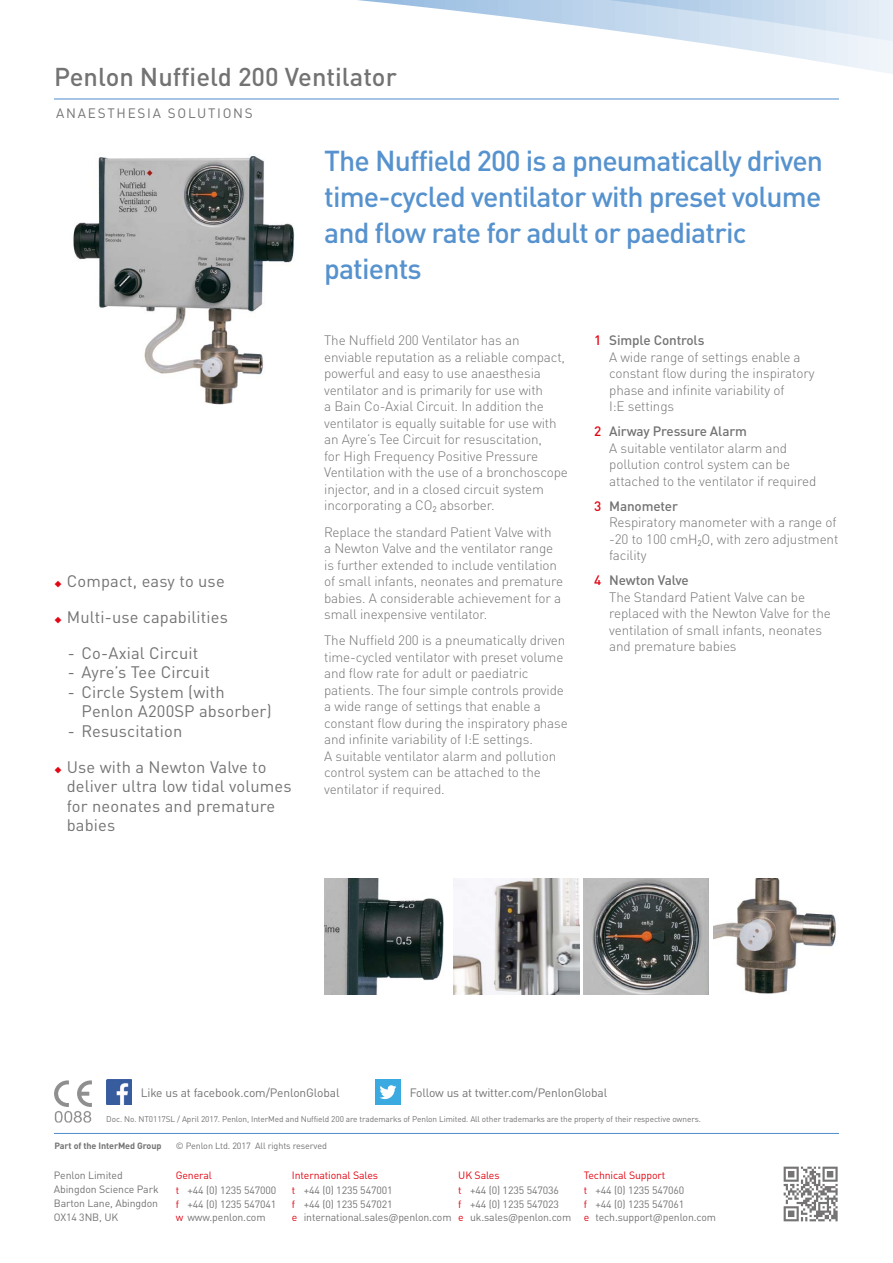
<style>
.page{position:relative;width:893px;height:1263px;background:#fff}
.page>*{position:absolute;margin:0;border:0;box-sizing:border-box;transform-origin:0 0}
.t1{font:500 28.5px/36px "DIN Pro";letter-spacing:-.03em;color:#5692ce}
.t2{font:500 25.5px "DIN Pro";color:#747373}
.t3{font:16.5px/19.5px "DIN Pro";letter-spacing:.01em;color:#747373}
.t4{font:300 13.5px/16.5px "DIN Pro";letter-spacing:-.01em;color:#747373}
.t5{font:13.5px "DIN Pro";letter-spacing:.13em;color:#747373}
.t6{font:12px "DIN Pro";letter-spacing:-.01em;color:#747373}
.t7{font:10.5px/13.2px "DIN Pro";letter-spacing:-.01em;color:#747373}
.t8{font:10.5px/15px "DIN Pro";letter-spacing:-.01em;color:#e30613}
.t9{font:9px "DIN Pro";letter-spacing:-.01em;color:#747373}
.t10{font:700 9px "DIN Pro";letter-spacing:-.01em;color:#747373}
.t11{font:8.25px "DIN Pro";letter-spacing:-.01em;color:#747373}
.s1{font-weight:500;color:#e30613}
.s2{font-weight:500}
.s3{color:#e30613}
.s4{color:#747373}
</style>
<div class="page">
<svg style="left:215px;top:0;width:678px;height:100px"></svg>
<hr style="left:54px;top:98px;width:785px;height:1px;background:#5692ce">
<img style="left:54px;top:1080px;width:38px;height:43px">
<hr style="left:54px;top:1133px;width:785px;height:1px;background:#5692ce">
<img style="left:106px;top:1079px;width:26px;height:26px">
<div style="left:375px;top:1079px;width:26px;height:26px;background:#3aaae1"></div>
<svg style="left:379px;top:1085px;width:17px;height:14px"></svg>
<img style="left:783px;top:1166px;width:55px;height:56px">
<img style="left:713px;top:878px;width:123px;height:116px">
<img style="left:583px;top:878px;width:126px;height:116px">
<img style="left:454px;top:878px;width:125px;height:116px">
<img style="left:324px;top:878px;width:120px;height:116px">
<img style="left:73px;top:156px;width:222px;height:249px">
<h2 class="t2" style="left:54px;top:57px;width:344px">Penlon Nuffield 200 Ventilator</h2>
<p class="t5" style="left:56px;top:103px;width:198px">ANAESTHESIA SOLUTIONS</p>
<p class="t3" style="left:67px;top:561px;width:163px;line-height:35.8px">Compact, easy to use<br>Multi-use capabilities</p>
<p class="t3" style="left:68px;top:641px;width:132px">- Co-Axial Circuit</p>
<p class="t3" style="left:68px;top:661px;width:144px">- Ayre’s Tee Circuit</p>
<p class="t3" style="left:82px;top:680px;width:191px;text-indent:-14px">- Circle System (with<br>Penlon A200SP absorber)</p>
<p class="t3" style="left:67px;top:711px;width:201px;line-height:35.8px">- Resuscitation<br>Use with a Newton Valve to</p>
<p class="t3" style="left:67px;top:775px;width:226px">deliver ultra low tidal volumes for neonates and premature babies</p>
<h1 class="t1" style="left:324px;top:140px;width:500px">The Nuffield 200 is a pneumatically driven time-cycled ventilator with preset volume and flow rate for adult or paediatric patients</h1>
<p class="t4" style="left:324px;top:331px;width:245px">The Nuffield 200 Ventilator has an enviable reputation as a reliable compact, powerful and easy to use anaesthesia ventilator and is primarily for use with<br>a Bain Co-Axial Circuit. In addition the ventilator is equally suitable for use with an Ayre’s Tee Circuit for resuscitation,<br>for High Frequency Positive Pressure Ventilation with the use of a bronchoscope injector, and in a closed circuit system incorporating a CO2 absorber.</p>
<p class="t4" style="left:324px;top:522px;width:241px">Replace the standard Patient Valve with<br>a Newton Valve and the ventilator range is further extended to include ventilation of small infants, neonates and premature babies. A considerable achievement for a small inexpensive ventilator.</p>
<p class="t4" style="left:324px;top:631px;width:245px">The Nuffield 200 is a pneumatically driven time-cycled ventilator with preset volume and flow rate for adult or paediatric patients. The four simple controls provide a wide range of settings that enable a constant flow during the inspiratory phase and infinite variability of I:E settings.<br>A suitable ventilator alarm and pollution control system can be attached to the ventilator if required.</p>
<p class="t4" style="left:609px;top:331px;width:207px;text-indent:-15px"><span class="s1">1</span> <span class="s2">Simple Controls<br></span>A wide range of settings enable a constant flow during the inspiratory phase and infinite variability of<br>I:E settings</p>
<p class="t4" style="left:609px;top:422px;width:209px;text-indent:-15px"><span class="s1">2</span> <span class="s2">Airway Pressure Alarm<br></span>A suitable ventilator alarm and pollution control system can be attached to the ventilator if required</p>
<p class="t4" style="left:609px;top:496px;width:231px;text-indent:-15px"><span class="s1">3</span> <span class="s2">Manometer<br></span>Respiratory manometer with a range of -20 to 100 cmH2O, with zero adjustment facility</p>
<p class="t4" style="left:609px;top:571px;width:223px;text-indent:-15px"><span class="s1">4</span> <span class="s2">Newton Valve<br></span>The Standard Patient Valve can be replaced with the Newton Valve for the ventilation of small infants, neonates and premature babies</p>
<p class="t6" style="left:141px;top:1083px;width:200px">Like us at facebook.com/PenlonGlobal</p>
<p class="t6" style="left:410px;top:1083px;width:199px">Follow us at twitter.com/PenlonGlobal</p>
<p class="t11" style="left:106px;top:1112px;width:596px">Doc. No. NT0117SL / April 2017. Penlon, InterMed and Nuffield 200 are trademarks of Penlon Limited. All other trademarks are the property of their respective owners.</p>
<p class="t10" style="left:54px;top:1138px;width:109px">Part of the InterMed Group</p>
<p class="t7" style="left:54px;top:1167px;width:106px;line-height:14px">Penlon Limited<br>Abingdon Science Park<br>Barton Lane, Abingdon<br>OX14 3NB, UK</p>
<p class="t9" style="left:176px;top:1138px;width:153px">© Penlon Ltd. 2017 All rights reserved</p>
<p class="t7" style="left:176px;top:1167px;width:102px;line-height:15px"><span class="s3">General<br>t</span> +44 (0) 1235 547000</p>
<p class="t7" style="left:176px;top:1196px;width:102px"><span class="s3">f</span> +44 (0) 1235 547041 <span class="s3">w</span> www.penlon.com</p>
<p class="t8" style="left:292px;top:1167px;width:102px">International Sales<br>t <span class="s4">+44 (0) 1235 547001</span></p>
<p class="t7" style="left:292px;top:1196px;width:161px"><span class="s3">f</span> +44 (0) 1235 547021<br><span class="s3">e</span> international.sales@penlon.com</p>
<p class="t7" style="left:458px;top:1167px;width:102px;line-height:15px"><span class="s3">UK Sales<br>t</span> +44 (0) 1235 547036</p>
<p class="t7" style="left:458px;top:1196px;width:114px"><span class="s3">f</span> +44 (0) 1235 547023<br><span class="s3">e</span> uk.sales@penlon.com</p>
<p class="t8" style="left:584px;top:1167px;width:102px">Technical Support<br>t <span class="s4">+44 (0) 1235 547060</span></p>
<p class="t7" style="left:584px;top:1196px;width:134px"><span class="s3">f</span> +44 (0) 1235 547061<br><span class="s3">e</span> tech.support@penlon.com</p>
</div>
